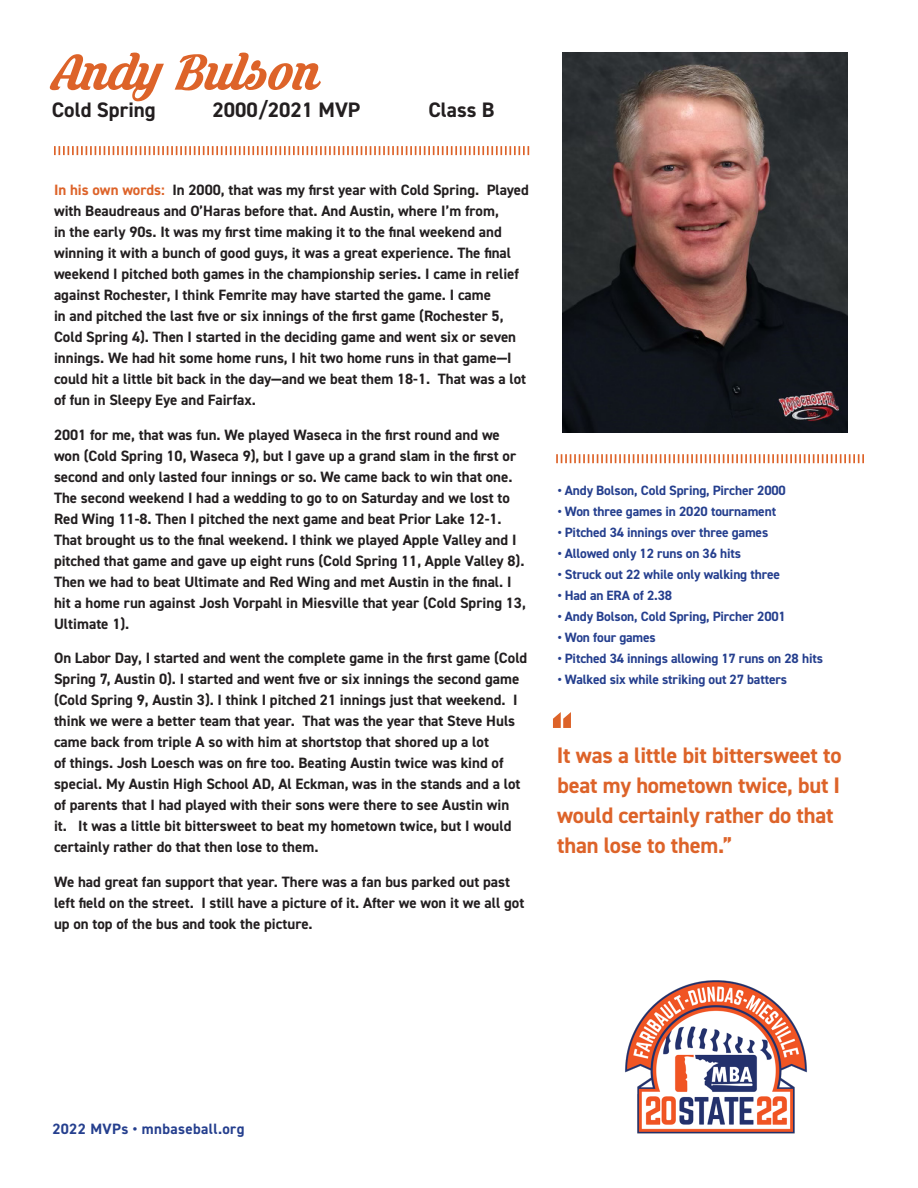
<style>
.page{position:relative;width:918px;height:1188px;background:#fff}
.page>*{position:absolute;margin:0;border:0;box-sizing:border-box;transform-origin:0 0}
.t1{font:67.5px "Krinkes Regular PERSONALUSE";color:#dd6329}
.t2{font:700 57px "DIN2014";color:#dd6329}
.t3{font:700 22.5px/30px "DIN2014";letter-spacing:-.01em;color:#dd6329}
.t4{font:700 21px "DIN2014";color:#231f20}
.t5{font:700 15px/21px "DIN2014";color:#231f20}
.t6{font:700 15px "DIN2014";letter-spacing:.025em;color:#253f8e}
.t7{font:700 13.5px "DIN2014";letter-spacing:-.01em;color:#253f8e}
.s1{color:#dd6329}
</style>
<div class="page">
<svg style="left:54px;top:146px;width:475px;height:9px"></svg>
<svg style="left:556px;top:454px;width:308px;height:9px"></svg>
<img style="left:625px;top:980px;width:182px;height:154px">
<img style="left:562px;top:52px;width:285px;height:380px">
<p class="t1" style="left:50px;top:27px;width:272px">Andy Bulson</p>
<p class="t4" style="left:52px;top:96px;width:105px">Cold Spring</p>
<p class="t4" style="left:212px;top:96px;width:149px">2000/2021 MVP</p>
<p class="t4" style="left:428px;top:96px;width:68px">Class B</p>
<p class="t5" style="left:54px;top:179px;width:476px"><span class="s1">In his own words:</span> In 2000, that was my first year with Cold Spring. Played with Beaudreaus and O’Haras before that. And Austin, where I’m from,<br>in the early 90s. It was my first time making it to the final weekend and winning it with a bunch of good guys, it was a great experience. The final weekend I pitched both games in the championship series. I came in relief against Rochester, I think Femrite may have started the game. I came<br>in and pitched the last five or six innings of the first game (Rochester 5, Cold Spring 4). Then I started in the deciding game and went six or seven innings. We had hit some home runs, I hit two home runs in that game—I could hit a little bit back in the day—and we beat them 18-1. That was a lot of fun in Sleepy Eye and Fairfax.</p>
<p class="t5" style="left:54px;top:424px;width:473px">2001 for me, that was fun. We played Waseca in the first round and we won (Cold Spring 10, Waseca 9), but I gave up a grand slam in the first or second and only lasted four innings or so. We came back to win that one.<br>The second weekend I had a wedding to go to on Saturday and we lost to Red Wing 11-8. Then I pitched the next game and beat Prior Lake 12-1.<br>That brought us to the final weekend. I think we played Apple Valley and I pitched that game and gave up eight runs (Cold Spring 11, Apple Valley 8).<br>Then we had to beat Ultimate and Red Wing and met Austin in the final. I hit a home run against Josh Vorpahl in Miesville that year (Cold Spring 13, Ultimate 1).</p>
<p class="t5" style="left:54px;top:647px;width:475px">On Labor Day, I started and went the complete game in the first game (Cold Spring 7, Austin 0). I started and went five or six innings the second game (Cold Spring 9, Austin 3). I think I pitched 21 innings just that weekend. I think we were a better team that year. That was the year that Steve Huls came back from triple A so with him at shortstop that shored up a lot<br>of things. Josh Loesch was on fire too. Beating Austin twice was kind of special. My Austin High School AD, Al Eckman, was in the stands and a lot of parents that I had played with their sons were there to see Austin win<br>it. It was a little bit bittersweet to beat my hometown twice, but I would certainly rather do that then lose to them.</p>
<p class="t5" style="left:54px;top:871px;width:472px">We had great fan support that year. There was a fan bus parked out past left field on the street. I still have a picture of it. After we won it we all got up on top of the bus and took the picture.</p>
<p class="t7" style="left:558px;top:482px;width:230px">• Andy Bolson, Cold Spring, Pircher 2000</p>
<p class="t7" style="left:558px;top:503px;width:220px">• Won three games in 2020 tournament</p>
<p class="t7" style="left:558px;top:524px;width:212px">• Pitched 34 innings over three games</p>
<p class="t7" style="left:558px;top:545px;width:185px">• Allowed only 12 runs on 36 hits</p>
<p class="t7" style="left:558px;top:566px;width:224px">• Struck out 22 while only walking three</p>
<p class="t7" style="left:558px;top:587px;width:116px">• Had an ERA of 2.38</p>
<p class="t7" style="left:558px;top:608px;width:230px">• Andy Bolson, Cold Spring, Pircher 2001</p>
<p class="t7" style="left:558px;top:629px;width:100px">• Won four games</p>
<p class="t7" style="left:558px;top:650px;width:267px">• Pitched 34 innings allowing 17 runs on 28 hits</p>
<p class="t7" style="left:558px;top:671px;width:231px">• Walked six while striking out 27 batters</p>
<p class="t2" style="left:552px;top:701px;width:24px">“</p>
<p class="t3" style="left:557px;top:740px;width:286px">It was a little bit bittersweet to beat my hometown twice, but I would certainly rather do that than lose to them.”</p>
<p class="t6" style="left:52px;top:1119px;width:194px">2022 MVPs • mnbaseball.org</p>
</div>
